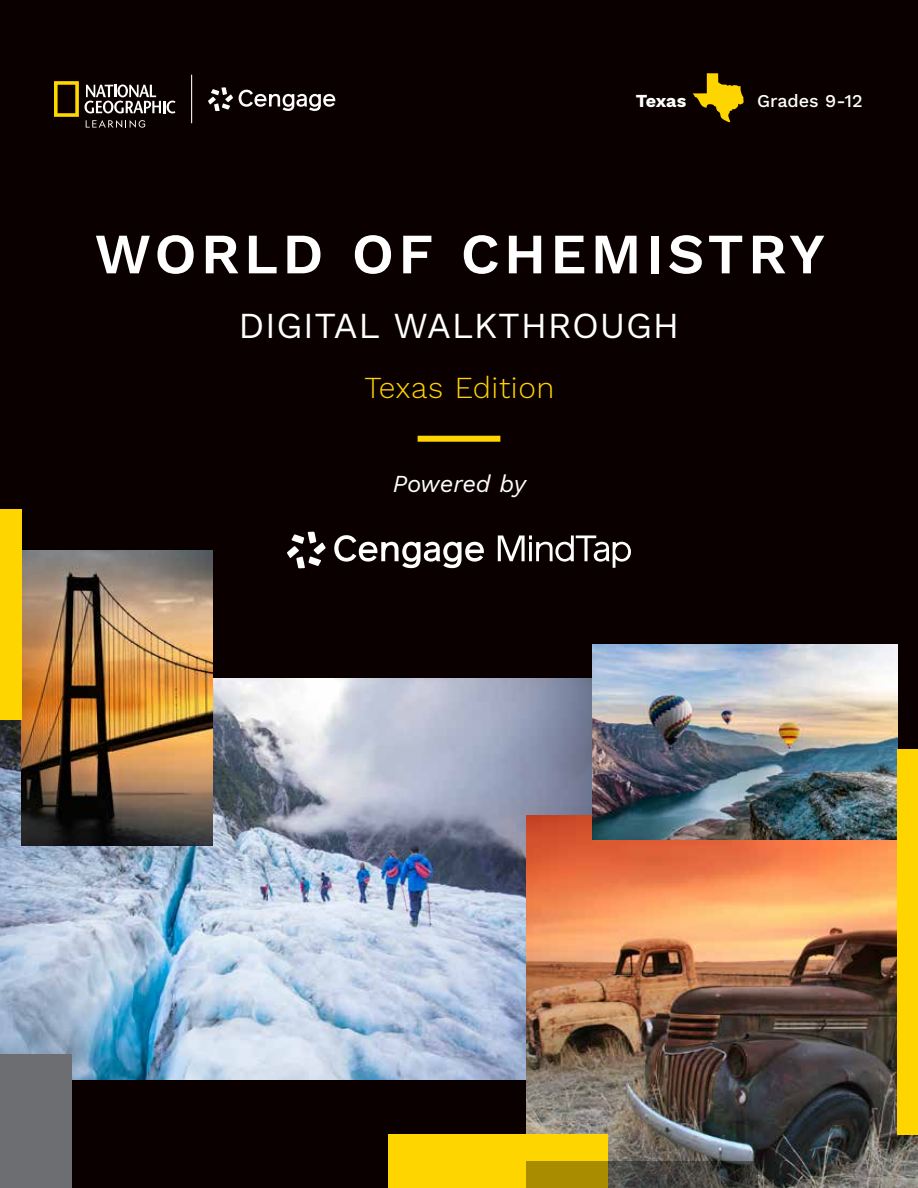
<style>
.page{position:relative;width:918px;height:1188px;background:#0b0000}
.page>*{position:absolute;margin:0;border:0;box-sizing:border-box;transform-origin:0 0}
.t1{font:600 57px "Work Sans";letter-spacing:.075em;color:#fff}
.t2{font:36px "Work Sans";letter-spacing:.02em;color:#fff}
.t3{font:300 30px "Work Sans";letter-spacing:.02em;color:#ffd500}
.t4{font:italic 24px "Work Sans";letter-spacing:-.01em;color:#fff}
.t5{font:500 18px "Work Sans";color:#fff}
.t6{font:700 18px "Work Sans";letter-spacing:-.015em;color:#fff}
</style>
<div class="page">
<img style="left:0;top:678px;width:592px;height:402px">
<img style="left:526px;top:816px;width:392px;height:372px">
<img style="left:592px;top:645px;width:305px;height:194px">
<div style="left:388px;top:1134px;width:220px;height:54px;background:#ffd500"></div>
<div style="left:0;top:1054px;width:72px;height:134px;background:#6d6e71"></div>
<svg style="left:191px;top:75px;width:1px;height:48px"></svg>
<svg style="left:54px;top:81px;width:121px;height:47px"></svg>
<svg style="left:208px;top:87px;width:25px;height:24px"></svg>
<svg style="left:239px;top:90px;width:96px;height:21px"></svg>
<svg style="left:526px;top:1161px;width:231px;height:27px"></svg>
<svg style="left:498px;top:535px;width:133px;height:33px"></svg>
<svg style="left:287px;top:532px;width:39px;height:36px"></svg>
<svg style="left:334px;top:535px;width:150px;height:33px"></svg>
<img style="left:21px;top:551px;width:192px;height:295px">
<div style="left:0;top:509px;width:21px;height:211px;background:#ffd500"></div>
<div style="left:897px;top:749px;width:21px;height:386px;background:#ffd500"></div>
<div style="left:418px;top:436px;width:82px;height:6px;background:#ffd500"></div>
<svg style="left:692px;top:73px;width:52px;height:49px"></svg>
<p class="t6" style="left:636px;top:87px;width:52px">Texas</p>
<p class="t5" style="left:757px;top:87px;width:107px">Grades 9-12</p>
<p class="t1" style="left:95px;top:211px;width:732px">WORLD OF CHEMISTRY</p>
<p class="t2" style="left:238px;top:298px;width:442px">DIGITAL WALKTHROUGH</p>
<p class="t3" style="left:364px;top:366px;width:192px">Texas Edition</p>
<p class="t4" style="left:393px;top:466px;width:135px">Powered by</p>
</div>
